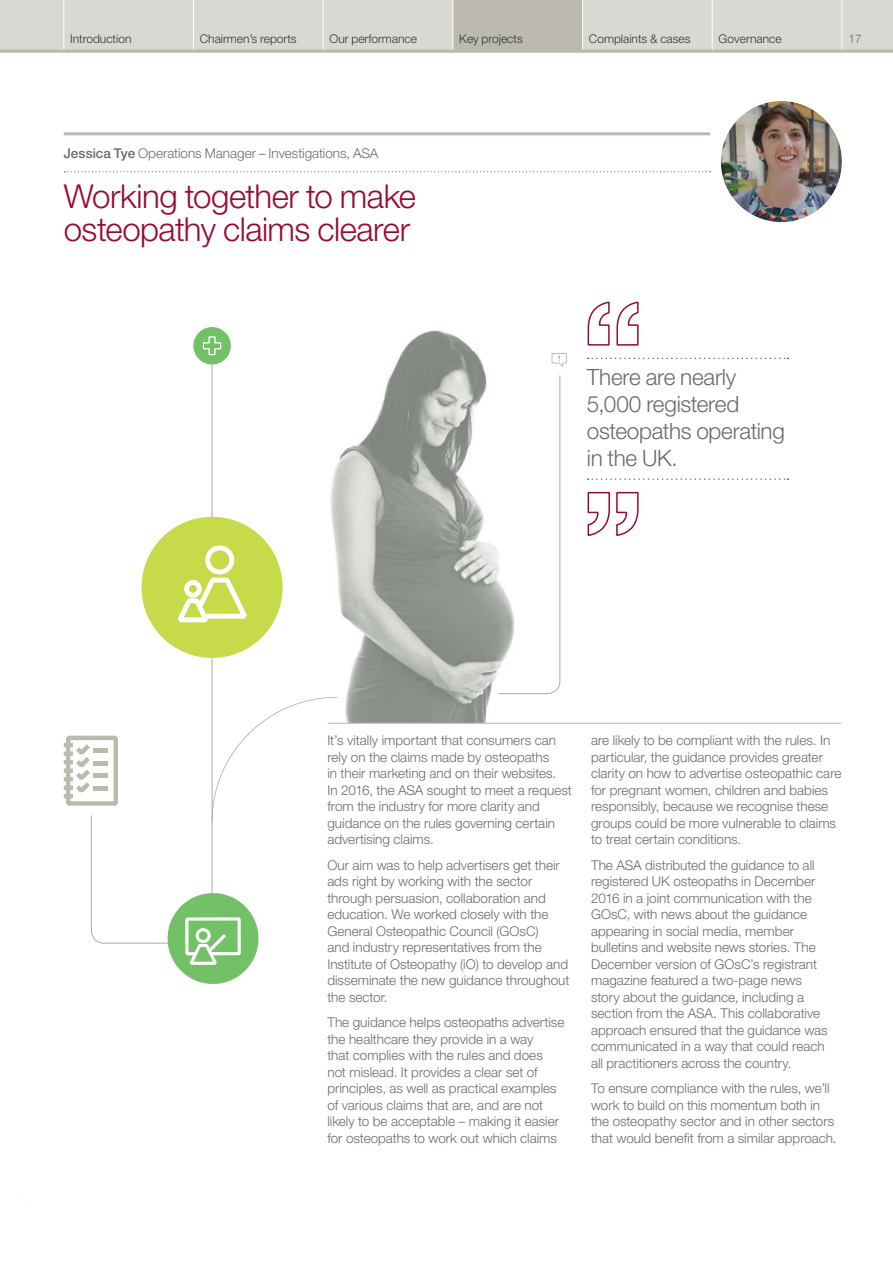
<style>
.page{position:relative;width:893px;height:1263px;background:#fff}
.page>*{position:absolute;margin:0;border:0;box-sizing:border-box;transform-origin:0 0}
.t1{font:300 33px/33px "Helvetica Neue LT Std";letter-spacing:-.015em;color:#970b33}
.t2{font:300 22.5px/27px "Helvetica Neue LT Std";letter-spacing:-.015em;color:#686d67}
.t3{font:300 13.5px/16.5px "Helvetica Neue LT Std";color:#686d67}
.t4{font:300 12px "Helvetica Neue LT Std";color:#2e3933}
.t5{font:300 12px "Helvetica Neue LT Std";color:#686d67}
.s1{font-weight:500}
</style>
<div class="page">
<div style="left:0;top:0;width:893px;height:50px;background:#dad8d2"></div>
<div style="left:453px;top:0;width:130px;height:51px;background:#bcb9af"></div>
<hr style="left:193px;top:0;width:1px;height:51px;background:#fff">
<hr style="left:323px;top:0;width:1px;height:51px;background:#fff">
<hr style="left:452px;top:0;width:1px;height:51px;background:#fff">
<hr style="left:582px;top:0;width:1px;height:51px;background:#fff">
<hr style="left:712px;top:0;width:1px;height:51px;background:#fff">
<hr style="left:842px;top:0;width:1px;height:51px;background:#fff">
<hr style="left:63px;top:0;width:1px;height:51px;background:#fff">
<hr style="left:0;top:50px;width:893px;height:3px;background:#bcb9af">
<img style="left:328px;top:330px;width:292px;height:393px">
<svg style="left:64px;top:171px;width:647px;height:1px"></svg>
<hr style="left:327px;top:723px;width:514px;height:1px;background:#bcb9af">
<svg style="left:588px;top:358px;width:200px;height:1px"></svg>
<svg style="left:588px;top:478px;width:200px;height:2px"></svg>
<svg style="left:587px;top:301px;width:23px;height:45px"></svg>
<svg style="left:616px;top:301px;width:23px;height:45px"></svg>
<svg style="left:587px;top:491px;width:52px;height:46px"></svg>
<img style="left:721px;top:101px;width:121px;height:121px;border-radius:50%">
<hr style="left:64px;top:132px;width:646px;height:3px;background:#bcb9af">
<svg style="left:498px;top:374px;width:63px;height:320px"></svg>
<div style="left:548px;top:347px;width:23px;height:23px;background:#fff;border-radius:50%"></div>
<svg style="left:552px;top:353px;width:15px;height:14px"></svg>
<div style="left:547px;top:347px;width:24px;height:24px;border:1px solid #fff;border-radius:50%"></div>
<svg style="left:193px;top:327px;width:38px;height:37px"></svg>
<img style="left:271px;top:697px;width:67px;height:20px">
<hr style="left:212px;top:365px;width:1px;height:152px;background:#a8aba7">
<hr style="left:212px;top:658px;width:1px;height:237px;background:#a8aba7">
<svg style="left:142px;top:517px;width:141px;height:141px"></svg>
<svg style="left:64px;top:716px;width:207px;height:268px"></svg>
<p class="t4" style="left:70px;top:34px;width:63px">Introduction</p>
<p class="t4" style="left:200px;top:34px;width:98px">Chairmen’s reports</p>
<p class="t4" style="left:330px;top:34px;width:89px">Our performance</p>
<p class="t4" style="left:459px;top:34px;width:65px">Key projects</p>
<p class="t4" style="left:589px;top:34px;width:103px">Complaints &amp; cases</p>
<p class="t4" style="left:719px;top:34px;width:64px">Governance</p>
<p class="t5" style="left:848px;top:34px;width:15px">17</p>
<p class="t3" style="left:64px;top:147px;width:316px"><span class="s1">Jessica Tye</span> Operations Manager – Investigations, ASA</p>
<h1 class="t1" style="left:64px;top:184px;width:354px">Working together to make osteopathy claims clearer</h1>
<h2 class="t2" style="left:587px;top:366px;width:200px">There are nearly<br>5,000 registered osteopaths operating in the UK.</h2>
<p class="t3" style="left:327px;top:734px;width:246px">It’s vitally important that consumers can rely on the claims made by osteopaths<br>in their marketing and on their websites.<br>In 2016, the ASA sought to meet a request from the industry for more clarity and guidance on the rules governing certain advertising claims.</p>
<p class="t3" style="left:327px;top:858px;width:244px">Our aim was to help advertisers get their ads right by working with the sector through persuasion, collaboration and education. We worked closely with the General Osteopathic Council (GOsC)<br>and industry representatives from the Institute of Osteopathy (iO) to develop and disseminate the new guidance throughout the sector.</p>
<p class="t3" style="left:327px;top:1016px;width:238px">The guidance helps osteopaths advertise the healthcare they provide in a way<br>that complies with the rules and does not mislead. It provides a clear set of principles, as well as practical examples of various claims that are, and are not likely to be acceptable – making it easier for osteopaths to work out which claims</p>
<p class="t3" style="left:591px;top:734px;width:252px">are likely to be compliant with the rules. In particular, the guidance provides greater clarity on how to advertise osteopathic care for pregnant women, children and babies responsibly, because we recognise these groups could be more vulnerable to claims to treat certain conditions.</p>
<p class="t3" style="left:591px;top:858px;width:238px">The ASA distributed the guidance to all registered UK osteopaths in December 2016 in a joint communication with the GOsC, with news about the guidance appearing in social media, member bulletins and website news stories. The December version of GOsC’s registrant magazine featured a two-page news story about the guidance, including a section from the ASA. This collaborative approach ensured that the guidance was communicated in a way that could reach all practitioners across the country.</p>
<p class="t3" style="left:591px;top:1082px;width:247px">To ensure compliance with the rules, we’ll work to build on this momentum both in the osteopathy sector and in other sectors that would benefit from a similar approach.</p>
</div>
